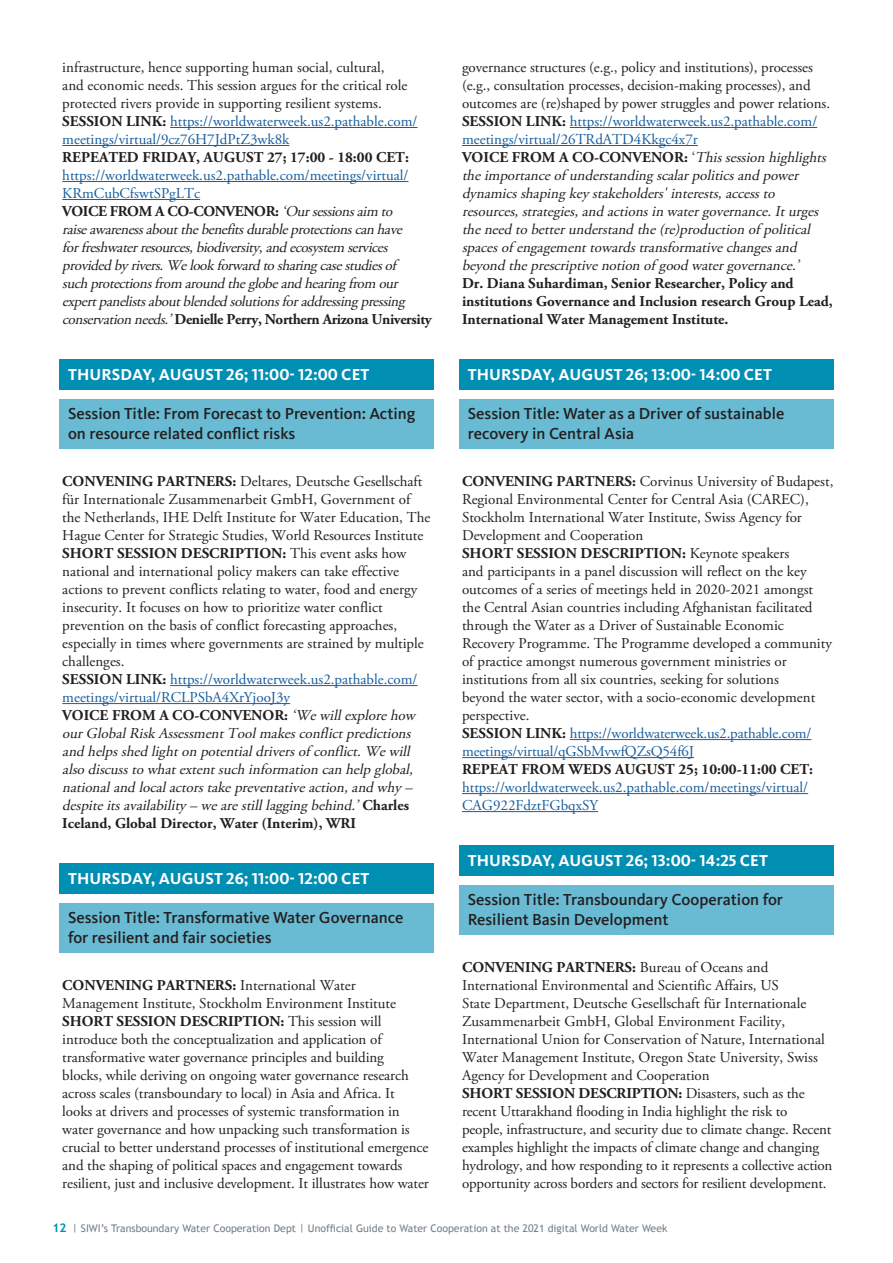
<style>
.page{position:relative;width:893px;height:1263px;background:#fff}
.page>*{position:absolute;margin:0;border:0;box-sizing:border-box;transform-origin:0 0}
.Session_title{font:500 16.5px/19.8px "Kievit OT";color:#231f20}
.Date_title{font:700 16.5px "Kievit OT";letter-spacing:.005em;color:#fff}
.t1{font:15px/18px "Adobe Garamond Pro";color:#231f20}
.t2{font:italic 15px/18px "Adobe Garamond Pro";letter-spacing:-.025em;color:#231f20}
.t3{font:15px/18px "Adobe Garamond Pro";color:#175d9e}
.t4{font:10.5px "Trebuchet MS";color:#727f8a}
.s1{font-weight:700;color:#231f20}
.s2{font-weight:700;font-style:normal}
.s3{font-weight:700}
.s4{font-style:normal}
.s5{font-weight:700;font-size:12px;color:#008fb3}
</style>
<div class="page">
<hr style="left:170px;top:127px;width:248px;height:1px;background:#175d9e">
<hr style="left:62px;top:145px;width:227px;height:1px;background:#175d9e">
<hr style="left:62px;top:181px;width:346px;height:1px;background:#175d9e">
<hr style="left:62px;top:199px;width:138px;height:1px;background:#175d9e">
<div style="left:60px;top:360px;width:374px;height:30px;background:#008fb3"></div>
<div style="left:60px;top:399px;width:374px;height:50px;background:#69bbd4"></div>
<hr style="left:170px;top:685px;width:248px;height:1px;background:#175d9e">
<hr style="left:62px;top:703px;width:228px;height:1px;background:#175d9e">
<div style="left:60px;top:864px;width:374px;height:30px;background:#008fb3"></div>
<div style="left:60px;top:903px;width:374px;height:50px;background:#69bbd4"></div>
<hr style="left:570px;top:127px;width:247px;height:1px;background:#175d9e">
<hr style="left:462px;top:145px;width:236px;height:1px;background:#175d9e">
<div style="left:459px;top:360px;width:374px;height:30px;background:#008fb3"></div>
<div style="left:459px;top:399px;width:374px;height:50px;background:#69bbd4"></div>
<hr style="left:570px;top:739px;width:241px;height:1px;background:#175d9e">
<hr style="left:462px;top:757px;width:232px;height:1px;background:#175d9e">
<hr style="left:462px;top:793px;width:346px;height:1px;background:#175d9e">
<hr style="left:462px;top:811px;width:136px;height:1px;background:#175d9e">
<div style="left:459px;top:846px;width:374px;height:30px;background:#008fb3"></div>
<div style="left:459px;top:885px;width:374px;height:50px;background:#69bbd4"></div>
<p class="t1" style="left:62px;top:59px;width:347px">infrastructure, hence supporting human social, cultural, and economic needs. This session argues for the critical role protected rivers provide in supporting resilient systems.</p>
<p class="t3" style="left:62px;top:113px;width:357px"><span class="s1">SESSION LINK:</span> https://worldwaterweek.us2.pathable.com/ meetings/virtual/9cz76H7JdPtZ3wk8k</p>
<p class="t3" style="left:62px;top:149px;width:348px;text-align:justify"><span class="s1">REPEATED FRIDAY, AUGUST 27; 17:00 - 18:00 CET: </span>https://worldwaterweek.us2.pathable.com/meetings/virtual/ KRmCubCfswtSPgLTc</p>
<p class="t2" style="left:62px;top:203px;width:371px"><span class="s2">VOICE FROM A CO-CONVENOR:</span> ‘Oursessionsaim to raiseawarenessaboutthebenefitsdurableprotectionscanhave forfreshwaterresources,biodiversity,andecosystem services providedbyrivers.Welookforwardtosharingcasestudiesof suchprotectionsfrom aroundtheglobeandhearingfrom our expertpanelistsaboutblendedsolutionsforaddressingpressing conservationneeds.’<span class="s2">Denielle Perry, Northern Arizona University</span></p>
<p class="Date_title" style="left:68px;top:365px;width:303px">THURSDAY, AUGUST 26; 11:00- 12:00 CET</p>
<p class="Session_title" style="left:68px;top:404px;width:349px">Session Title: From Forecast to Prevention: Acting on resource related conflict risks</p>
<p class="t1" style="left:62px;top:473px;width:370px"><span class="s3">CONVENING PARTNERS:</span> Deltares, Deutsche Gesellschaft für Internationale Zusammenarbeit GmbH, Government of the Netherlands, IHE Delft Institute for Water Education, The Hague Center for Strategic Studies, World Resources Institute</p>
<p class="t1" style="left:62px;top:545px;width:363px"><span class="s3">SHORT SESSION DESCRIPTION:</span> This event asks how national and international policy makers can take effective actions to prevent conflicts relating to water, food and energy insecurity. It focuses on how to prioritize water conflict prevention on the basis of conflict forecasting approaches, especially in times where governments are strained by multiple challenges.</p>
<p class="t3" style="left:62px;top:671px;width:357px"><span class="s1">SESSION LINK:</span> https://worldwaterweek.us2.pathable.com/ meetings/virtual/RCLPSbA4XrYjooJ3y</p>
<p class="t2" style="left:62px;top:707px;width:358px"><span class="s2">VOICE FROM A CO-CONVENOR:</span> ‘Wewillexplorehow ourGlobalRisk AssessmentToolmakesconflictpredictions and helpsshed lighton potentialdriversof conflict.Wewill also discussto whatextentsuch information can help global, nationaland localactorstakepreventativeaction,and why– despiteitsavailability– wearestilllaggingbehind.’ <span class="s2">C h a r l e s Iceland, Global Director, Water (Interim), WRI</span></p>
<p class="Date_title" style="left:68px;top:869px;width:303px">THURSDAY, AUGUST 26; 11:00- 12:00 CET</p>
<p class="Session_title" style="left:68px;top:908px;width:337px">Session Title: Transformative Water Governance for resilient and fair societies</p>
<p class="t1" style="left:62px;top:977px;width:335px"><span class="s3">CONVENING PARTNERS:</span> International Water<br>Management Institute, Stockholm Environment Institute</p>
<p class="t1" style="left:62px;top:1013px;width:368px"><span class="s3">SHORT SESSION DESCRIPTION:</span> This session will introduce both the conceptualization and application of transformative water governance principles and building<br>blocks, while deriving on ongoing water governance research across scales (transboundary to local) in Asia and Africa. It<br>looks at drivers and processes of systemic transformation in water governance and how unpacking such transformation is crucial to better understand processes of institutional emergence and the shaping of political spaces and engagement towards resilient, just and inclusive development. It illustrates how water</p>
<p class="t1" style="left:462px;top:59px;width:370px">governance structures (e.g., policy and institutions), processes (e.g., consultation processes, decision-making processes), and outcomes are (re)shaped by power struggles and power relations.</p>
<p class="t3" style="left:462px;top:113px;width:357px"><span class="s1">SESSION LINK:</span> https://worldwaterweek.us2.pathable.com/ meetings/virtual/26TRdATD4Kkgc4x7r</p>
<p class="t2" style="left:462px;top:149px;width:372px"><span class="s2">VOICE FROM A CO-CONVENOR:</span> <span class="s4">‘</span>Thissession highlights theimportanceof understandingscalarpoliticsand power dynamicsshapingkeystakeholders'interests,accessto resources,strategies,and actionsin watergovernance.Iturges theneed to betterunderstand the(re)production of political spacesof engagementtowardstransformativechangesand beyond theprescriptivenotion of good watergovernance.’<br><span class="s2">Dr. Diana Suhardiman, Senior Researcher, Policy and institutions Governance and Inclusion research Group Lead, International Water Management Institute.</span></p>
<p class="Date_title" style="left:468px;top:365px;width:306px">THURSDAY, AUGUST 26; 13:00- 14:00 CET</p>
<p class="Session_title" style="left:468px;top:404px;width:318px">Session Title: Water as a Driver of sustainable recovery in Central Asia</p>
<p class="t1" style="left:462px;top:473px;width:373px"><span class="s3">CONVENING PARTNERS:</span> Corvinus University of Budapest, Regional Environmental Center for Central Asia (CAREC), Stockholm International Water Institute, Swiss Agency for Development and Cooperation</p>
<p class="t1" style="left:462px;top:545px;width:371px"><span class="s3">SHORT SESSION DESCRIPTION:</span> Keynote speakers<br>and participants in a panel discussion will reflect on the key outcomes of a series of meetings held in 2020-2021 amongst the Central Asian countries including Afghanistan facilitated through the Water as a Driver of Sustainable Economic Recovery Programme. The Programme developed a community of practice amongst numerous government ministries or institutions from all six countries, seeking for solutions<br>beyond the water sector, with a socio-economic development perspective.</p>
<p class="t3" style="left:462px;top:725px;width:351px"><span class="s1">SESSION LINK:</span> https://worldwaterweek.us2.pathable.com/ meetings/virtual/qGSbMvwfQZsQ54f6J</p>
<p class="t3" style="left:462px;top:761px;width:353px"><span class="s1">REPEAT FROM WEDS AUGUST 25; 10:00-11:00 CET: </span>https://worldwaterweek.us2.pathable.com/meetings/virtual/<br>CAG922FdztFGbqxSY</p>
<p class="Date_title" style="left:468px;top:851px;width:302px">THURSDAY, AUGUST 26; 13:00- 14:25 CET</p>
<p class="Session_title" style="left:468px;top:890px;width:317px">Session Title: Transboundary Cooperation for<br>Resilient Basin Development</p>
<p class="t1" style="left:462px;top:959px;width:364px"><span class="s3">CONVENING PARTNERS:</span> Bureau of Oceans and International Environmental and Scientific Affairs, US<br>State Department, Deutsche Gesellschaft für Internationale Zusammenarbeit GmbH, Global Environment Facility, International Union for Conservation of Nature, International Water Management Institute, Oregon State University, Swiss Agency for Development and Cooperation</p>
<p class="t1" style="left:462px;top:1085px;width:372px"><span class="s3">SHORT SESSION DESCRIPTION:</span> Disasters, such as the recent Uttarakhand flooding in India highlight the risk to<br>people, infrastructure, and security due to climate change. Recent examples highlight the impacts of climate change and changing hydrology, and how responding to it represents a collective action opportunity across borders and sectors for resilient development.</p>
<p class="t4" style="left:52px;top:1222px;width:616px"><span class="s5">12</span> | SIWI’s Transboundary Water Cooperation Dept | Unofficial Guide to Water Cooperation at the 2021 digital World Water Week</p>
</div>
